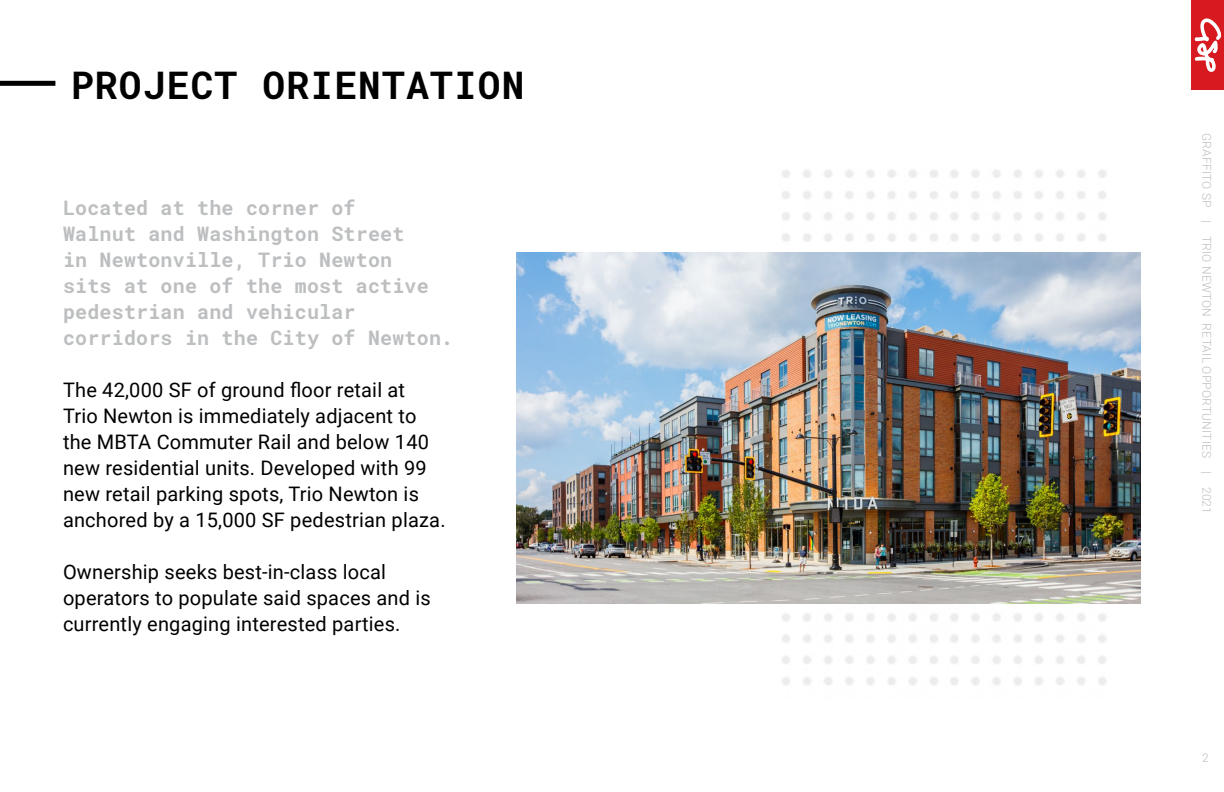
<style>
.page{position:relative;width:1224px;height:792px;background:#fff}
.page>*{position:absolute;margin:0;border:0;box-sizing:border-box;transform-origin:0 0}
.t1{font:700 38px "Roboto Mono";letter-spacing:.03em;color:#000}
.t2{font:20px/26px "Roboto";letter-spacing:.01em;color:#000}
.t3{font:700 20px/26px "Roboto Mono";letter-spacing:.01em;color:#bcbec0}
.t4{font:300 12px "Roboto";letter-spacing:.02em;color:#bcbec0}
</style>
<div class="page">
<img style="left:516px;top:170px;width:625px;height:515px">
<img style="left:517px;top:252px;width:623px;height:351px">
<div style="left:1192px;top:0;width:32px;height:90px;background:#d71920"></div>
<svg style="left:1194px;top:18px;width:28px;height:54px"></svg>
<div style="left:0;top:81px;width:55px;height:5px;background:#000"></div>
<p class="t1" style="left:71px;top:59px;width:455px">PROJECT ORIENTATION</p>
<p class="t3" style="left:63px;top:194px;width:392px">Located at the corner of<br>Walnut and Washington Street<br>in Newtonville, Trio Newton<br>sits at one of the most active pedestrian and vehicular corridors in the City of Newton.</p>
<p class="t2" style="left:63px;top:376px;width:384px">The 42,000 SF of ground floor retail at<br>Trio Newton is immediately adjacent to the MBTA Commuter Rail and below 140 new residential units. Developed with 99 new retail parking spots, Trio Newton is anchored by a 15,000 SF pedestrian plaza.</p>
<p class="t2" style="left:63px;top:558px;width:369px">Ownership seeks best-in-class local operators to populate said spaces and is currently engaging interested parties.</p>
<p class="t4" style="left:1215px;top:133px;width:383px;rotate:90deg">GRAFFITO SP | TRIO NEWTON RETAIL OPPORTUNITIES | 2021</p>
<p class="t4" style="left:1202px;top:749px;width:8px">2</p>
</div>
